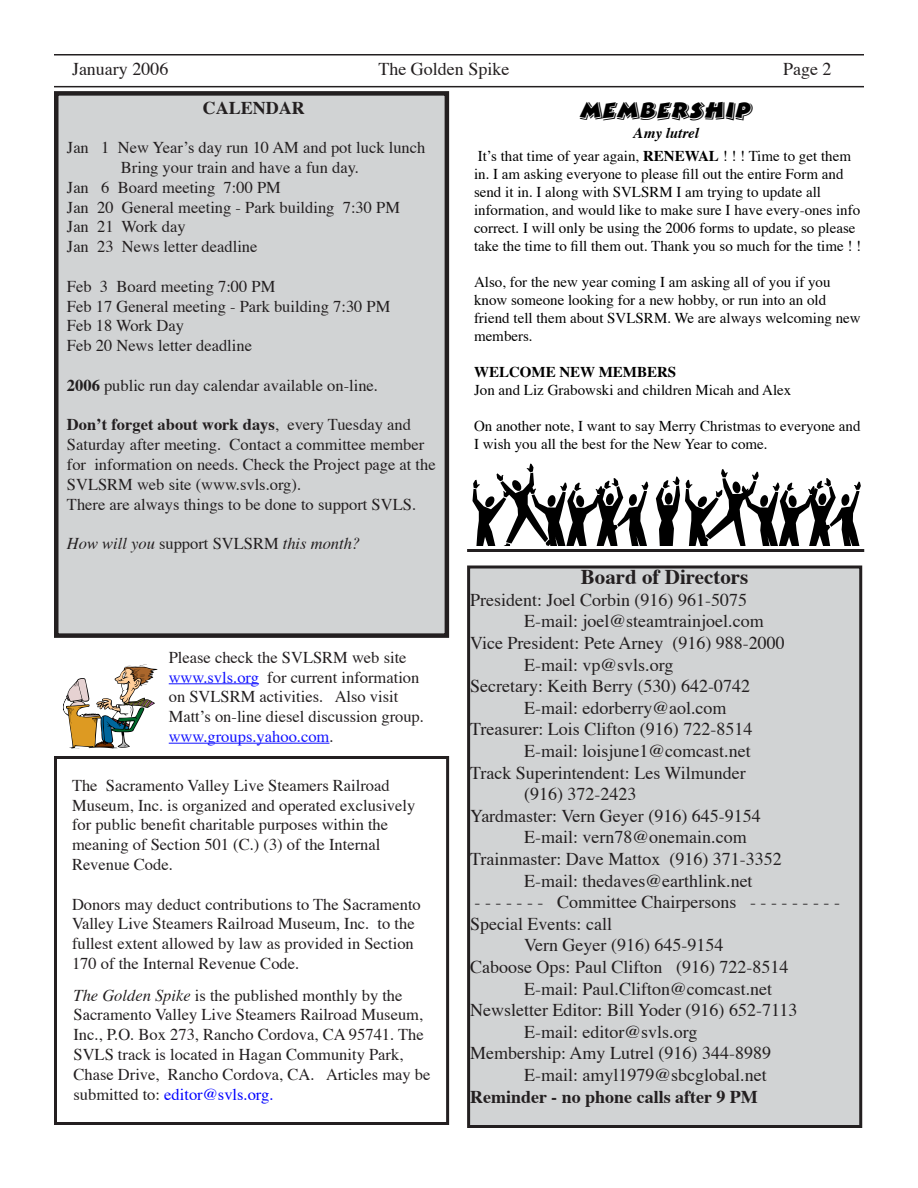
<style>
.page{position:relative;width:918px;height:1188px;background:#fff}
.page>*{position:absolute;margin:0;border:0;box-sizing:border-box;transform-origin:0 0}
.t1{font:27px "Bertram LET";color:#000}
.t2{font:700 21px "Times";color:#231f20}
.t3{font:18px "Times";color:#231f20}
.t4{font:700 18px "Times";color:#231f20}
.t5{font:16.5px/19.8px "Times";color:#231f20}
.t6{font:italic 16.5px "Times";color:#231f20}
.t7{font:15px/18px "Times";color:#000}
.t8{font:700 15px "Times";color:#000}
.s1{font-weight:700}
.s2{font-style:normal}
.s3{font-weight:700;font-style:italic}
.s4{color:#1313ff}
.s5{font-style:italic}
.s6{color:#00f}
</style>
<div class="page">
<hr style="left:54px;top:54px;width:810px;height:2px;background:#231f20">
<hr style="left:54px;top:86px;width:810px;height:1px;background:#231f20">
<div style="left:54px;top:756px;width:395px;height:369px;border:3px solid #231f20"></div>
<div style="left:56px;top:93px;width:391px;height:543px;background:#d1d3d4"></div>
<div style="left:54px;top:91px;width:395px;height:547px;border:4px solid #231f20"></div>
<div style="left:469px;top:567px;width:392px;height:559px;background:#d1d3d4"></div>
<div style="left:467px;top:566px;width:395px;height:562px;border:3px solid #231f20"></div>
<hr style="left:467px;top:549px;width:397px;height:3px;background:#231f20">
<svg style="left:63px;top:665px;width:95px;height:84px"></svg>
<hr style="left:169px;top:683px;width:90px;height:1px;background:#1313ff">
<hr style="left:169px;top:743px;width:160px;height:1px;background:#1313ff">
<svg style="left:472px;top:464px;width:389px;height:81px"></svg>
<p class="t3" style="left:72px;top:52px;width:98px">January 2006</p>
<p class="t3" style="left:379px;top:52px;width:132px">The Golden Spike</p>
<p class="t3" style="left:783px;top:52px;width:36px">Page</p>
<p class="t4" style="left:203px;top:90px;width:103px">CALENDAR</p>
<p class="t5" style="left:67px;top:136px;width:360px">Jan 1 New Year’s day run 10 AM and pot luck lunch</p>
<p class="t5" style="left:121px;top:156px;width:240px">Bring your train and have a fun day.</p>
<p class="t5" style="left:67px;top:176px;width:216px">Jan 6 Board meeting 7:00 PM</p>
<p class="t5" style="left:67px;top:196px;width:335px">Jan 20 General meeting - Park building 7:30 PM</p>
<p class="t5" style="left:67px;top:216px;width:120px">Jan 21 Work day</p>
<p class="t5" style="left:67px;top:235px;width:192px">Jan 23 News letter deadline</p>
<p class="t5" style="left:67px;top:275px;width:325px">Feb 3 Board meeting 7:00 PM<br>Feb 17 General meeting - Park building 7:30 PM<br>Feb 18 Work Day<br>Feb 20 News letter deadline</p>
<p class="t5" style="left:67px;top:374px;width:313px"><span class="s1">2006</span> public run day calendar available on-line.</p>
<p class="t5" style="left:67px;top:414px;width:370px"><span class="s1">Don’t forget about work days</span>, every Tuesday and Saturday after meeting. Contact a committee member for information on needs. Check the Project page at the SVLSRM web site (www.svls.org).<br>There are always things to be done to support SVLS.</p>
<p class="t6" style="left:67px;top:529px;width:295px">How will you <span class="s2">support SVLSRM</span> this month?</p>
<h1 class="t1" style="left:580px;top:95px;width:174px">MEMBERSHIP</h1>
<p class="t7" style="left:478px;top:119px;width:375px;line-height:23.7px;text-align:center"><span class="s3">Amy lutrel<br></span>It’s that time of year again, <span class="s1">RENEWAL</span> ! ! ! Time to get them</p>
<p class="t7" style="left:474px;top:164px;width:389px">in. I am asking everyone to please fill out the entire Form and send it in. I along with SVLSRM I am trying to update all information, and would like to make sure I have every-ones info correct. I will only be using the 2006 forms to update, so please take the time to fill them out. Thank you so much for the time ! !</p>
<p class="t7" style="left:474px;top:272px;width:388px">Also, for the new year coming I am asking all of you if you know someone looking for a new hobby, or run into an old friend tell them about SVLSRM. We are always welcoming new members.</p>
<p class="t8" style="left:474px;top:358px;width:204px">WELCOME NEW MEMBERS</p>
<p class="t7" style="left:474px;top:380px;width:319px">Jon and Liz Grabowski and children Micah and Alex</p>
<p class="t7" style="left:474px;top:416px;width:388px">On another note, I want to say Merry Christmas to everyone and<br>I wish you all the best for the New Year to come.</p>
<p class="t5" style="left:169px;top:646px;width:257px">Please check the SVLSRM web site <span class="s4">www.svls.org</span> for current information on SVLSRM activities. Also visit Matt’s on-line diesel discussion group. <span class="s4">www.groups.yahoo.com</span>.</p>
<p class="t5" style="left:72px;top:774px;width:345px">The Sacramento Valley Live Steamers Railroad Museum, Inc. is organized and operated exclusively for public benefit charitable purposes within the meaning of Section 501 (C.) (3) of the Internal Revenue Code.</p>
<p class="t5" style="left:72px;top:893px;width:350px">Donors may deduct contributions to The Sacramento Valley Live Steamers Railroad Museum, Inc. to the fullest extent allowed by law as provided in Section 170 of the Internal Revenue Code.</p>
<p class="t5" style="left:74px;top:984px;width:358px"><span class="s5">The Golden Spike</span> is the published monthly by the Sacramento Valley Live Steamers Railroad Museum, Inc., P.O. Box 273, Rancho Cordova, CA 95741. The SVLS track is located in Hagan Community Park, Chase Drive, Rancho Cordova, CA. Articles may be submitted to: <span class="s6">editor@svls.org.</span></p>
<p class="t2" style="left:581px;top:557px;width:169px">Board of Directors</p>
<p class="t3" style="left:470px;top:583px;width:278px">President: Joel Corbin (916) 961-5075</p>
<p class="t3" style="left:524px;top:605px;width:241px">E-mail: joel@steamtrainjoel.com</p>
<p class="t3" style="left:470px;top:626px;width:316px">Vice President: Pete Arney (916) 988-2000</p>
<p class="t3" style="left:524px;top:648px;width:151px">E-mail: vp@svls.org</p>
<p class="t3" style="left:470px;top:669px;width:281px">Secretary: Keith Berry (530) 642-0742</p>
<p class="t3" style="left:524px;top:691px;width:204px">E-mail: edorberry@aol.com</p>
<p class="t3" style="left:470px;top:713px;width:284px">Treasurer: Lois Clifton (916) 722-8514</p>
<p class="t3" style="left:524px;top:734px;width:228px">E-mail: loisjune1@comcast.net</p>
<p class="t3" style="left:470px;top:756px;width:277px">Track Superintendent: Les Wilmunder</p>
<p class="t3" style="left:524px;top:777px;width:114px">(916) 372-2423</p>
<p class="t3" style="left:470px;top:799px;width:292px">Yardmaster: Vern Geyer (916) 645-9154</p>
<p class="t3" style="left:524px;top:821px;width:224px">E-mail: vern78@onemain.com</p>
<p class="t3" style="left:470px;top:842px;width:313px">Trainmaster: Dave Mattox (916) 371-3352</p>
<p class="t3" style="left:524px;top:864px;width:230px">E-mail: thedaves@earthlink.net</p>
<p class="t3" style="left:475px;top:885px;width:367px">- - - - - - - Committee Chairpersons - - - - - - - - -</p>
<p class="t3" style="left:470px;top:907px;width:143px">Special Events: call</p>
<p class="t3" style="left:524px;top:929px;width:201px">Vern Geyer (916) 645-9154</p>
<p class="t3" style="left:470px;top:950px;width:320px">Caboose Ops: Paul Clifton (916) 722-8514</p>
<p class="t3" style="left:524px;top:972px;width:250px">E-mail: Paul.Clifton@comcast.net</p>
<p class="t3" style="left:470px;top:993px;width:329px">Newsletter Editor: Bill Yoder (916) 652-7113</p>
<p class="t3" style="left:524px;top:1015px;width:175px">E-mail: editor@svls.org</p>
<p class="t3" style="left:470px;top:1037px;width:302px">Membership: Amy Lutrel (916) 344-8989</p>
<p class="t3" style="left:524px;top:1058px;width:244px">E-mail: amyl1979@sbcglobal.net</p>
<p class="t4" style="left:470px;top:1079px;width:289px">Reminder - no phone calls after 9 PM</p>
</div>
